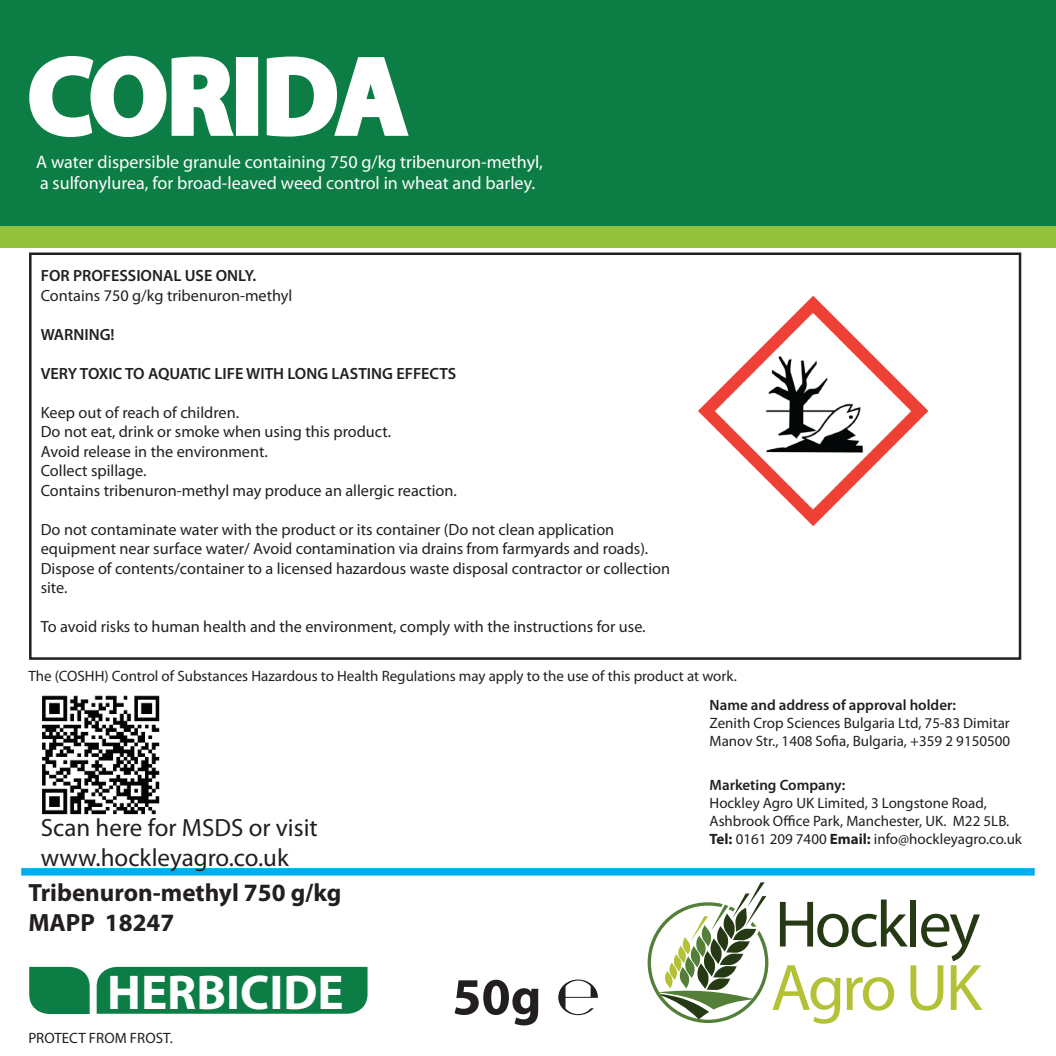
<style>
.page{position:relative;width:1056px;height:1056px;background:#fff}
.page>*{position:absolute;margin:0;border:0;box-sizing:border-box;transform-origin:0 0}
.t1{font:700 108.25px "Myriad Pro";color:#fff}
.t2{font:700 52.5px "Myriad Pro";color:#231f20}
.t3{font:700 49.25px "Myriad Pro";color:#fff}
.t4{font:25px "Myriad Pro";color:#231f20}
.t5{font:700 25px "Myriad Pro";color:#231f20}
.t6{font:18px "Myriad Pro";color:#fff}
.t7{font:16.25px/19.5px "Myriad Pro";color:#231f20}
.t8{font:600 16.25px "Myriad Pro";color:#231f20}
.t9{font:15px/18px "Myriad Pro";color:#231f20}
.t10{font:600 15px "Myriad Pro";color:#231f20}
.s1{font-family:"Minion Pro";font-weight:400;font-size:55px}
.s2{font-weight:700}
</style>
<div class="page">
<div style="left:29px;top:252px;width:992px;height:408px;border:2px solid #231f20"></div>
<div style="left:0;top:226px;width:1056px;height:21px;background:#95c03c"></div>
<div style="left:0;top:0;width:1056px;height:226px;background:#0c7d45"></div>
<svg style="left:648px;top:882px;width:333px;height:142px"></svg>
<div style="left:21px;top:868px;width:1014px;height:8px;background:#00aeef"></div>
<img style="left:42px;top:695px;width:118px;height:120px">
<svg style="left:29px;top:55px;width:205px;height:82px"></svg>
<div style="left:236px;top:57px;width:22px;height:79px;border:6px solid #fff"></div>
<svg style="left:266px;top:56px;width:143px;height:81px"></svg>
<img style="left:698px;top:296px;width:230px;height:230px">
<div style="left:97px;top:967px;width:271px;height:47px;background:#0c7d45"></div>
<svg style="left:29px;top:967px;width:61px;height:47px;background:#1b8550"></svg>
<p class="t1" style="left:28px;top:26px;width:380px">CORIDA</p>
<p class="t6" style="left:36px;top:150px;width:508px">A water dispersible granule containing 750 g/kg tribenuron-methyl,</p>
<p class="t6" style="left:40px;top:172px;width:497px">a sulfonylurea, for broad-leaved weed control in wheat and barley.</p>
<p class="t8" style="left:41px;top:265px;width:217px">FOR PROFESSIONAL USE ONLY.</p>
<p class="t7" style="left:41px;top:285px;width:253px">Contains 750 g/kg tribenuron-methyl</p>
<p class="t8" style="left:41px;top:324px;width:75px">WARNING!</p>
<p class="t8" style="left:41px;top:363px;width:417px">VERY TOXIC TO AQUATIC LIFE WITH LONG LASTING EFFECTS</p>
<p class="t7" style="left:41px;top:402px;width:200px">Keep out of reach of children.</p>
<p class="t7" style="left:41px;top:422px;width:352px">Do not eat, drink or smoke when using this product.</p>
<p class="t7" style="left:41px;top:441px;width:228px">Avoid release in the environment.</p>
<p class="t7" style="left:41px;top:461px;width:107px">Collect spillage.</p>
<p class="t7" style="left:41px;top:480px;width:418px">Contains tribenuron-methyl may produce an allergic reaction.</p>
<p class="t7" style="left:41px;top:519px;width:575px">Do not contaminate water with the product or its container (Do not clean application</p>
<p class="t7" style="left:41px;top:539px;width:609px">equipment near surface water/ Avoid contamination via drains from farmyards and roads).</p>
<p class="t7" style="left:41px;top:558px;width:631px">Dispose of contents/container to a licensed hazardous waste disposal contractor or collection site.</p>
<p class="t7" style="left:41px;top:617px;width:606px">To avoid risks to human health and the environment, comply with the instructions for use.</p>
<p class="t9" style="left:28px;top:667px;width:710px">The (COSHH) Control of Substances Hazardous to Health Regulations may apply to the use of this product at work.</p>
<p class="t4" style="left:41px;top:812px;width:279px">Scan here for MSDS or visit</p>
<p class="t4" style="left:41px;top:842px;width:249px">www.hockleyagro.co.uk</p>
<p class="t5" style="left:28px;top:876px;width:315px">Tribenuron-methyl 750 g/kg</p>
<p class="t5" style="left:28px;top:906px;width:148px">MAPP 18247</p>
<p class="t3" style="left:107px;top:960px;width:238px">HERBICIDE</p>
<p class="t9" style="left:28px;top:1029px;width:146px">PROTECT FROM FROST.</p>
<p class="t2" style="left:452px;top:962px;width:149px">50g <span class="s1">℮</span></p>
<p class="t10" style="left:710px;top:696px;width:248px">Name and address of approval holder:</p>
<p class="t9" style="left:710px;top:714px;width:302px">Zenith Crop Sciences Bulgaria Ltd, 75-83 Dimitar<br>Manov Str., 1408 Sofia, Bulgaria, +359 2 9150500</p>
<p class="t10" style="left:710px;top:775px;width:137px">Marketing Company:</p>
<p class="t9" style="left:710px;top:794px;width:279px">Hockley Agro UK Limited, 3 Longstone Road,</p>
<p class="t9" style="left:710px;top:812px;width:301px">Ashbrook Office Park, Manchester, UK. M22 5LB.</p>
<p class="t9" style="left:710px;top:830px;width:314px"><span class="s2">Tel:</span> 0161 209 7400 <span class="s2">Email:</span> info@hockleyagro.co.uk</p>
</div>
